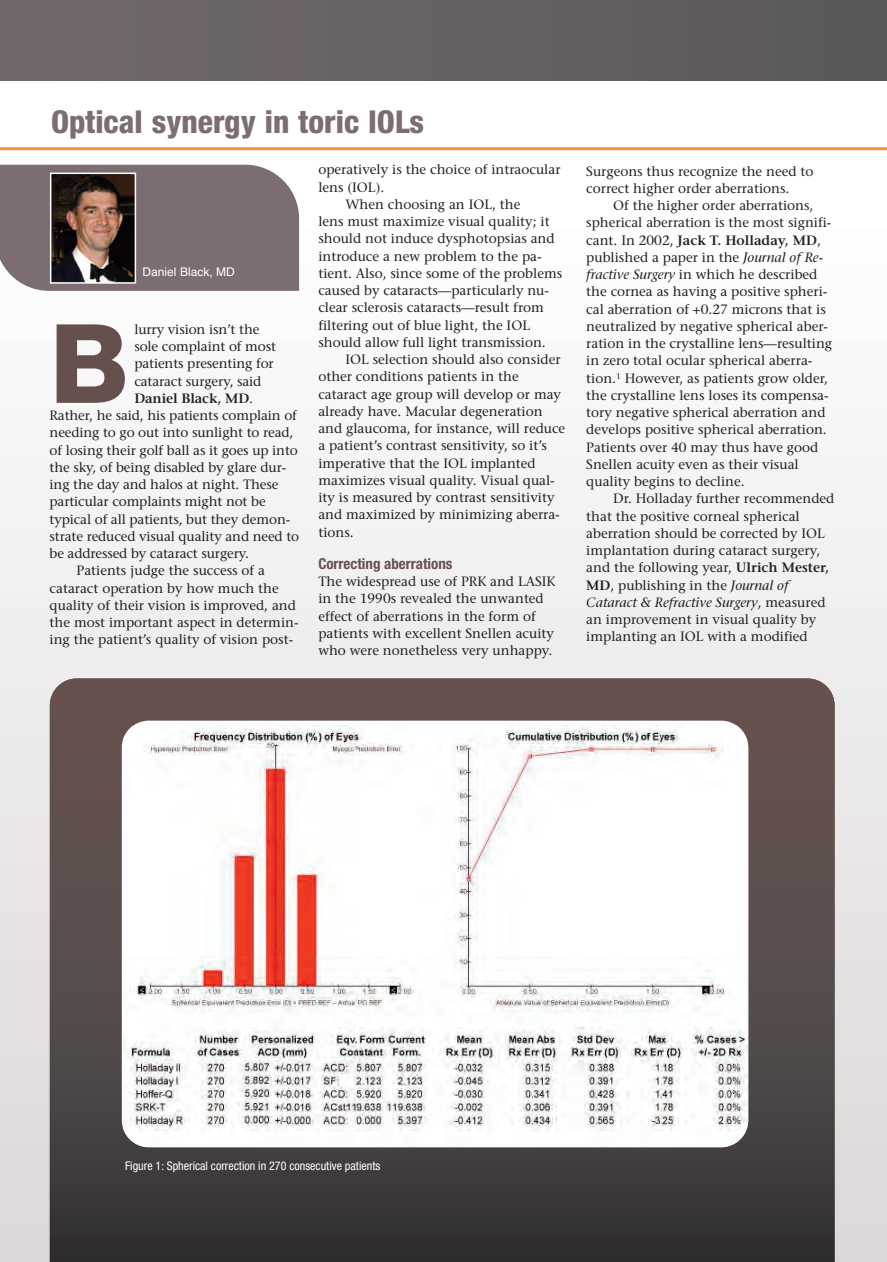
<style>
.page{position:relative;width:887px;height:1262px;background:#fff}
.page>*{position:absolute;margin:0;border:0;box-sizing:border-box;transform-origin:0 0}
.t1{font:800 109.8px "Helvetica Neue LT Std";color:#66504d}
.t2{font:800 condensed 31.5px "Helvetica Neue LT Std";color:#7c6d73}
.t3{font:700 condensed 15px "Helvetica Neue LT Std";color:#66504d}
.t4{font:13.5px/17.2px "Stone Serif";color:#231f20}
.t5{font:600 13.5px "Stone Serif";letter-spacing:-.01em;color:#231f20}
.t6{font:condensed 12px "Helvetica Neue LT Std";color:#fff}
.t7{font:12px "Helvetica";color:#fff}
.s1{font-weight:400}
.s2{font-weight:600}
.s3{font-style:italic}
</style>
<div class="page">
<div style="left:0;top:217px;width:886px;height:1045px;background:linear-gradient(to bottom,#fefefe,#dad4d4)"></div>
<div style="left:0;top:0;width:886px;height:81px;background:#676164"></div>
<div style="left:0;top:165px;width:299px;height:126px;background:#7c6d73"></div>
<img style="left:53px;top:176px;width:80px;height:105px">
<div style="left:50px;top:173px;width:86px;height:111px;border:2px solid #fff"></div>
<svg style="left:50px;top:678px;width:784px;height:584px;background:#504746"></svg>
<img style="left:123px;top:726px;width:625px;height:421px">
<hr style="left:0;top:147px;width:886px;height:3px;background:#f69238">
<h2 class="t2" style="left:51px;top:110px;width:374px">Optical synergy in toric IOLs</h2>
<p class="t4" style="left:318px;top:163px;width:244px">operatively is the choice of intraocular</p>
<p class="t4" style="left:318px;top:180px;width:67px">lens (IOL).</p>
<p class="t4" style="left:345px;top:197px;width:176px">When choosing an IOL, the</p>
<p class="t4" style="left:318px;top:214px;width:233px">lens must maximize visual quality; it</p>
<p class="t4" style="left:318px;top:232px;width:238px">should not induce dysphotopsias and</p>
<p class="t4" style="left:318px;top:249px;width:225px">introduce a new problem to the pa-</p>
<p class="t4" style="left:318px;top:266px;width:245px">tient. Also, since some of the problems</p>
<p class="t4" style="left:318px;top:283px;width:232px">caused by cataracts—particularly nu-</p>
<p class="t4" style="left:318px;top:301px;width:227px">clear sclerosis cataracts—result from</p>
<p class="t4" style="left:318px;top:318px;width:213px">filtering out of blue light, the IOL</p>
<p class="t4" style="left:318px;top:335px;width:229px">should allow full light transmission.</p>
<p class="t4" style="left:345px;top:352px;width:216px">IOL selection should also consider</p>
<p class="t4" style="left:318px;top:370px;width:202px">other conditions patients in the</p>
<p class="t4" style="left:318px;top:387px;width:244px">cataract age group will develop or may</p>
<p class="t4" style="left:318px;top:404px;width:226px">already have. Macular degeneration</p>
<p class="t4" style="left:318px;top:421px;width:248px">and glaucoma, for instance, will reduce</p>
<p class="t4" style="left:318px;top:439px;width:230px">a patient’s contrast sensitivity, so it’s</p>
<p class="t4" style="left:318px;top:456px;width:219px">imperative that the IOL implanted</p>
<p class="t4" style="left:318px;top:473px;width:238px">maximizes visual quality. Visual qual-</p>
<p class="t4" style="left:318px;top:490px;width:238px">ity is measured by contrast sensitivity</p>
<p class="t4" style="left:318px;top:508px;width:243px">and maximized by minimizing aberra-</p>
<p class="t4" style="left:318px;top:525px;width:37px">tions.</p>
<p class="t3" style="left:318px;top:558px;width:136px">Correcting aberrations</p>
<p class="t4" style="left:318px;top:574px;width:238px">The widespread use of PRK and LASIK in the 1990s revealed the unwanted effect of aberrations in the form of patients with excellent Snellen acuity who were nonetheless very unhappy.</p>
<p class="t7" style="left:143px;top:265px;width:94px">Daniel Black, MD</p>
<h1 class="t1" style="left:50px;top:324px;width:81px">B</h1>
<p class="t4" style="left:134px;top:322px;width:126px">lurry vision isn’t the</p>
<p class="t4" style="left:134px;top:339px;width:143px">sole complaint of most</p>
<p class="t4" style="left:134px;top:356px;width:141px">patients presenting for</p>
<p class="t4" style="left:134px;top:374px;width:128px">cataract surgery, said</p>
<p class="t5" style="left:134px;top:393px;width:120px">Daniel Black, MD<span class="s1">.</span></p>
<p class="t4" style="left:50px;top:408px;width:249px">Rather, he said, his patients complain of</p>
<p class="t4" style="left:50px;top:425px;width:245px">needing to go out into sunlight to read,</p>
<p class="t4" style="left:50px;top:443px;width:250px">of losing their golf ball as it goes up into</p>
<p class="t4" style="left:50px;top:460px;width:238px">the sky, of being disabled by glare dur-</p>
<p class="t4" style="left:50px;top:477px;width:230px">ing the day and halos at night. These</p>
<p class="t4" style="left:50px;top:494px;width:217px">particular complaints might not be</p>
<p class="t4" style="left:50px;top:512px;width:242px">typical of all patients, but they demon-</p>
<p class="t4" style="left:50px;top:529px;width:251px">strate reduced visual quality and need to</p>
<p class="t4" style="left:50px;top:546px;width:201px">be addressed by cataract surgery.</p>
<p class="t4" style="left:77px;top:563px;width:190px">Patients judge the success of a</p>
<p class="t4" style="left:50px;top:581px;width:231px">cataract operation by how much the</p>
<p class="t4" style="left:50px;top:598px;width:248px">quality of their vision is improved, and</p>
<p class="t4" style="left:50px;top:615px;width:250px">the most important aspect in determin-</p>
<p class="t4" style="left:50px;top:633px;width:245px">ing the patient’s quality of vision post-</p>
<p class="t4" style="left:586px;top:164px;width:228px">Surgeons thus recognize the need to correct higher order aberrations.</p>
<p class="t4" style="left:586px;top:198px;width:247px;text-indent:27px">Of the higher order aberrations, spherical aberration is the most signifi&shy;cant. In 2002, <span class="s2">Jack T. Holladay, MD</span>, published a paper in the <span class="s3">Journal of Re&shy;fractive Surgery</span> in which he described the cornea as having a positive spheri&shy;cal aberration of +0.27 microns that is neutralized by negative spherical aber&shy;ration in the crystalline lens—resulting in zero total ocular spherical aberra&shy;tion.<sup>1</sup> However, as patients grow older, the crystalline lens loses its compensa&shy;tory negative spherical aberration and develops positive spherical aberration.<br>Patients over 40 may thus have good Snellen acuity even as their visual quality begins to decline.</p>
<p class="t4" style="left:586px;top:491px;width:249px;text-indent:27px">Dr. Holladay further recommended that the positive corneal spherical aberration should be corrected by IOL implantation during cataract surgery, and the following year, <span class="s2">Ulrich Mester, MD</span>, publishing in the <span class="s3">Journal of Cataract &amp; Refractive Surgery</span>, measured an improvement in visual quality by implanting an IOL with a modified</p>
<p class="t6" style="left:125px;top:1161px;width:257px">Figure 1: Spherical correction in 270 consecutive patients</p>
</div>
